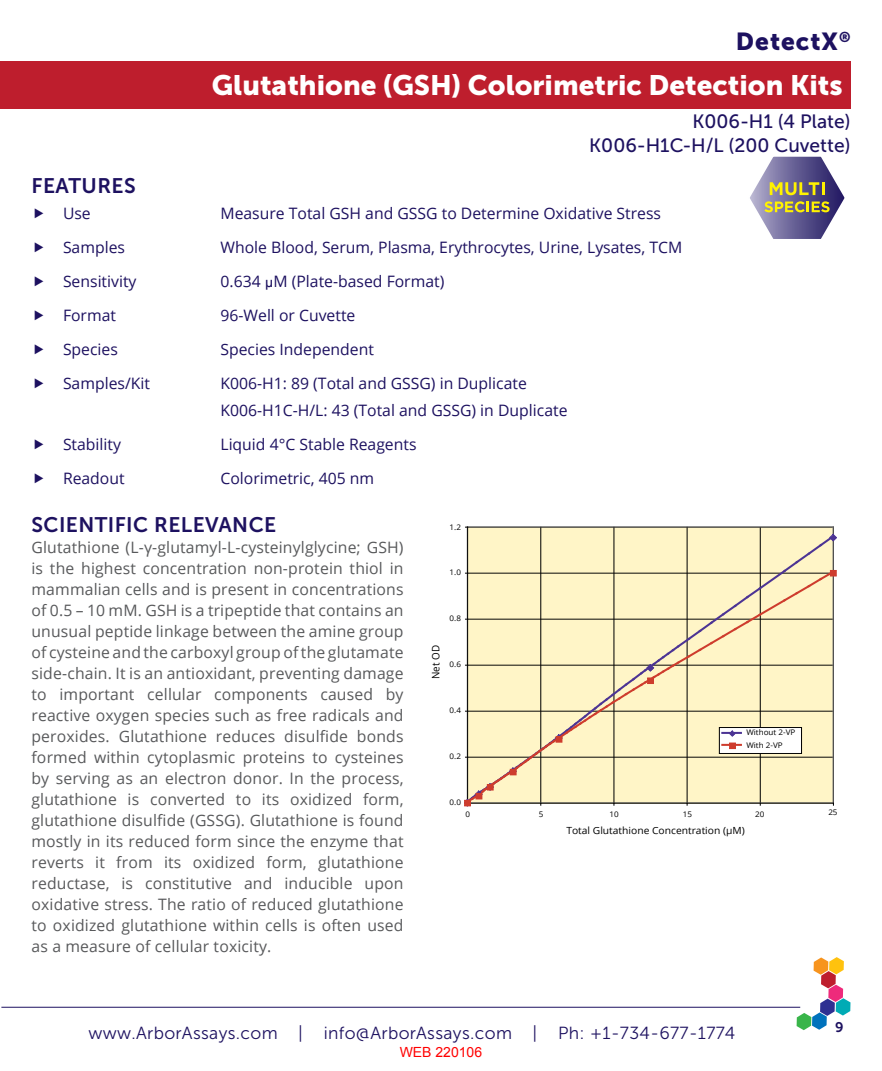
<style>
.page{position:relative;width:882px;height:1071px;background:#fff}
.page>*{position:absolute;margin:0;border:0;box-sizing:border-box;transform-origin:0 0}
.t1{font:28px "Museo Sans 900";color:#fff}
.t2{font:24.5px "Museo Sans 900";letter-spacing:.04em;color:#1d1160}
.t3{font:21px "Museo Sans 700";letter-spacing:.02em;color:#1d1160}
.t4{font:19.25px/24.5px "Museo Sans 500";color:#1d1160;text-align:right}
.t5{font:17.5px "Museo Sans 300";letter-spacing:.02em;color:#1d1160}
.t6{font:15.75px/21px "Open Sans";letter-spacing:.01em;color:#58595b;text-align:justify}
.t7{font:15.75px/26.2px "Open Sans";color:#1d1160}
.t8{font:15.58px "Open Sans";color:#1d1160}
.t9{font:14px "Arial";color:#f00}
.t10{font:14px "Museo Sans 700";color:#1d1160}
.t11{font:10.33px "Open Sans";color:#010101;scale:.96 1}
.t12{font:9.8px "Open Sans";color:#000;scale:1.05 1}
.t13{font:7.7px/12.2px "Open Sans";color:#000;scale:1.05 1}
.s1{font-family:"Gill Sans"}
</style>
<div class="page">
<div style="left:0;top:62px;width:850px;height:47px;background:#be1e2d"></div>
<hr style="left:1px;top:1007px;width:799px;height:1px;background:#1d1160">
<svg style="left:797px;top:957px;width:54px;height:73px"></svg>
<hr style="left:467px;top:526px;width:366px;height:1px;background:#818181">
<svg style="left:464px;top:527px;width:373px;height:279px;background:#f2e7be"></svg>
<div style="left:729px;top:743px;width:7px;height:6px;border:1px solid #ce3c2d"></div>
<svg style="left:750px;top:156px;width:95px;height:83px"></svg>
<h2 class="t2" style="left:736px;top:27px;width:116px">DetectX<sup>®</sup></h2>
<h1 class="t1" style="left:212px;top:70px;width:632px">Glutathione (GSH) Colorimetric Detection Kits</h1>
<p class="t4" style="left:589px;top:109px;width:263px">K006-H1 (4 Plate)<br>K006-H1C-H/L (200 Cuvette)</p>
<h3 class="t3" style="left:32px;top:174px;width:106px">FEATURES</h3>
<p class="t7" style="left:63px;top:200px;width:29px">Use</p>
<p class="t7" style="left:221px;top:200px;width:442px">Measure Total GSH and GSSG to Determine Oxidative Stress</p>
<p class="t7" style="left:63px;top:234px;width:64px">Samples</p>
<p class="t7" style="left:221px;top:234px;width:463px">Whole Blood, Serum, Plasma, Erythrocytes, Urine, Lysates, TCM</p>
<p class="t7" style="left:63px;top:268px;width:75px">Sensitivity</p>
<p class="t7" style="left:221px;top:268px;width:225px">0.634 <span class="s1">µ</span>M (Plate-based Format)</p>
<p class="t7" style="left:63px;top:302px;width:55px">Format</p>
<p class="t7" style="left:221px;top:302px;width:136px">96-Well or Cuvette</p>
<p class="t7" style="left:63px;top:336px;width:56px">Species</p>
<p class="t8" style="left:220px;top:339px;width:155px">Species Independent</p>
<p class="t7" style="left:63px;top:370px;width:89px">Samples/Kit</p>
<p class="t7" style="left:221px;top:370px;width:349px">K006-H1: 89 (Total and GSSG) in Duplicate<br>K006-H1C-H/L: 43 (Total and GSSG) in Duplicate</p>
<p class="t7" style="left:63px;top:431px;width:60px">Stability</p>
<p class="t7" style="left:221px;top:431px;width:198px">Liquid 4°C Stable Reagents</p>
<p class="t7" style="left:63px;top:465px;width:63px">Readout</p>
<p class="t7" style="left:221px;top:465px;width:155px">Colorimetric, 405 nm</p>
<h3 class="t3" style="left:32px;top:513px;width:246px">SCIENTIFIC RELEVANCE</h3>
<p class="t6" style="left:32px;top:536px;width:374px">Glutathione (L-γ-glutamyl-L-cysteinylglycine; GSH) is the highest concentration non-protein thiol in mammalian cells and is present in concentrations of 0.5 – 10 mM. GSH is a tripeptide that contains an unusual peptide linkage between the amine group of cysteine and the carboxyl group of the glutamate side-chain. It is an antioxidant, preventing damage to important cellular components caused by reactive oxygen species such as free radicals and peroxides. Glutathione reduces disulfide bonds formed within cytoplasmic proteins to cysteines by serving as an electron donor. In the process, glutathione is converted to its oxidized form, glutathione disulfide (GSSG). Glutathione is found mostly in its reduced form since the enzyme that reverts it from its oxidized form, glutathione reductase, is constitutive and inducible upon oxidative stress. The ratio of reduced glutathione to oxidized glutathione within cells is often used as a measure of cellular toxicity.</p>
<p class="t13" style="left:450px;top:520px;width:12px">1.2</p>
<p class="t13" style="left:450px;top:566px;width:12px">1.0</p>
<p class="t13" style="left:450px;top:612px;width:12px">0.8</p>
<p class="t11" style="left:429px;top:679px;width:37px;rotate:-90deg">Net OD</p>
<p class="t13" style="left:450px;top:658px;width:12px">0.6</p>
<p class="t13" style="left:450px;top:704px;width:12px">0.4</p>
<p class="t13" style="left:746px;top:726px;width:48px">Without 2-VP<br>With 2-VP</p>
<p class="t13" style="left:450px;top:750px;width:12px">0.2</p>
<p class="t13" style="left:450px;top:796px;width:12px">0.0</p>
<p class="t13" style="left:465px;top:807px;width:6px">0</p>
<p class="t13" style="left:539px;top:807px;width:6px">5</p>
<p class="t13" style="left:610px;top:807px;width:10px">10</p>
<p class="t13" style="left:683px;top:807px;width:10px">15</p>
<p class="t13" style="left:755px;top:807px;width:10px">20</p>
<p class="t13" style="left:828px;top:806px;width:10px">25</p>
<p class="t12" style="left:566px;top:824px;width:171px">Total Glutathione Concentration (μM)</p>
<p class="t5" style="left:89px;top:1023px;width:648px">www.ArborAssays.com | info@ArborAssays.com | Ph: +1-734-677-1774</p>
<p class="t10" style="left:835px;top:1019px;width:10px">9</p>
<p class="t9" style="left:400px;top:1043px;width:84px">WEB 220106</p>
</div>
